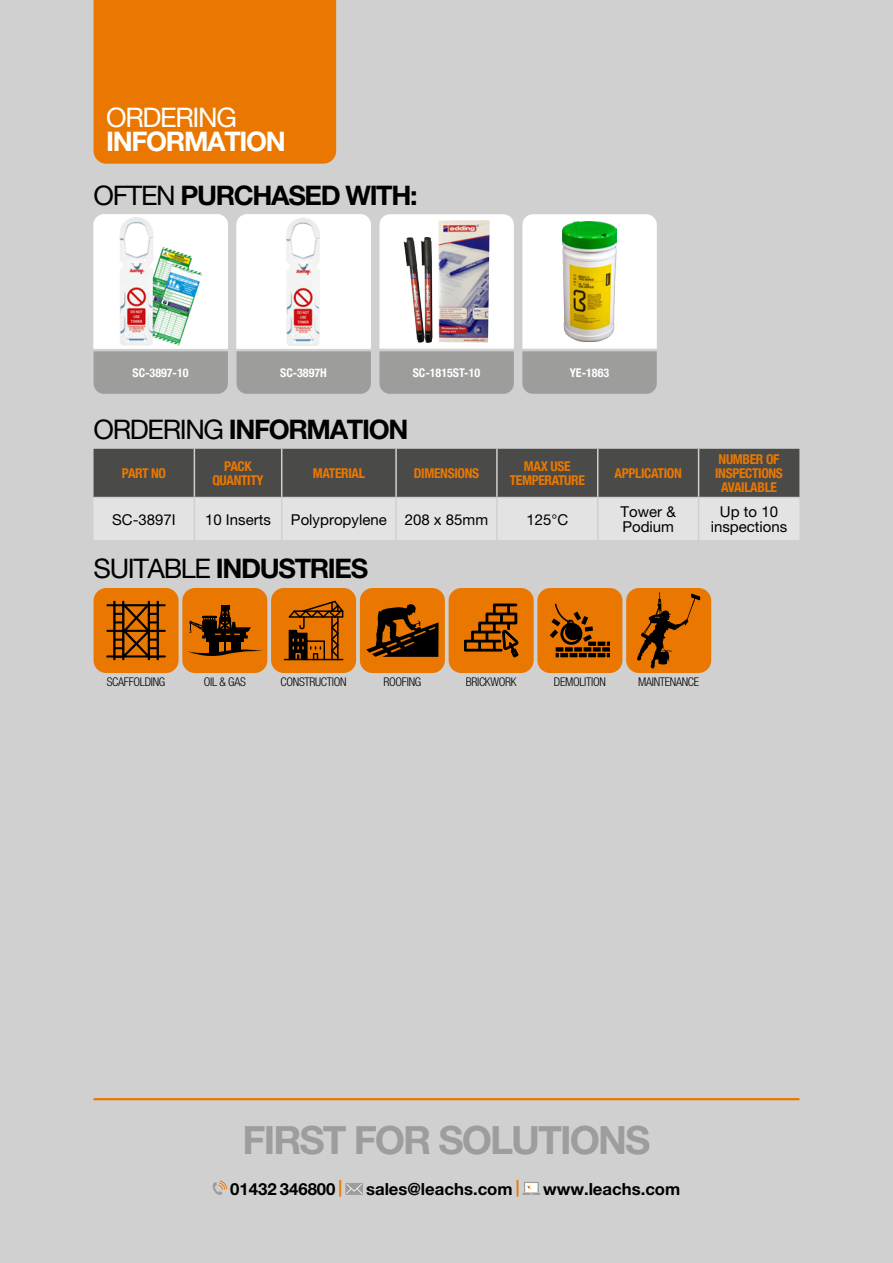
<style>
.page{position:relative;width:893px;height:1263px;background:#d0d0d0}
.page>*{position:absolute;margin:0;border:0;box-sizing:border-box;transform-origin:0 0}
.t1{font:700 39px "Helvetica Neue LT Pro";letter-spacing:-.05em;color:#9d9d9c}
.t2{font:700 27px "Helvetica Neue LT Pro";letter-spacing:-.05em;color:#000}
.t3{font:700 27px "Helvetica Neue LT Pro";letter-spacing:-.05em;color:#fff}
.t4{font:27px "Helvetica Neue LT Pro";letter-spacing:-.05em;color:#fff}
.t5{font:700 16.8px "Helvetica Neue LT Pro";color:#000}
.t6{font:15px/15.8px "Helvetica Neue LT Pro";color:#000}
.t7{font:700 condensed 13.5px/13.8px "Helvetica Neue";letter-spacing:-.025em;color:#ea7800;text-align:center}
.t8{font:300 condensed 12px "Helvetica Neue LT Pro";letter-spacing:-.025em;color:#000}
.t9{font:700 condensed 12px "Helvetica Neue";color:#fff}
.s1{font-weight:400}
.s2{color:#ea7800}
</style>
<div class="page">
<div style="left:94px;top:0;width:242px;height:164px;background:#ea7800"></div>
<hr style="left:94px;top:1098px;width:705px;height:2px;background:#ea7800">
<svg style="left:213px;top:1180px;width:14px;height:15px"></svg>
<svg style="left:345px;top:1183px;width:18px;height:12px"></svg>
<svg style="left:346px;top:1184px;width:16px;height:10px"></svg>
<div style="left:524px;top:1182px;width:15px;height:10px;background:#9d9d9c"></div>
<svg style="left:522px;top:1183px;width:18px;height:12px"></svg>
<div style="left:94px;top:351px;width:134px;height:43px;background:#9d9d9c"></div>
<img style="left:94px;top:214px;width:134px;height:135px">
<div style="left:236px;top:351px;width:135px;height:43px;background:#9d9d9c"></div>
<img style="left:236px;top:214px;width:135px;height:135px">
<svg style="left:379px;top:214px;width:135px;height:180px;background:#d3d1d1"></svg>
<img style="left:421px;top:220px;width:69px;height:122px">
<svg style="left:522px;top:214px;width:135px;height:180px;background:#dddedd"></svg>
<img style="left:563px;top:221px;width:53px;height:121px">
<svg style="left:94px;top:449px;width:705px;height:91px;background:#919191"></svg>
<hr style="left:194px;top:449px;width:1px;height:48px;background:#d0d0d0">
<hr style="left:281px;top:449px;width:1px;height:48px;background:#d0d0d0">
<hr style="left:395px;top:449px;width:2px;height:48px;background:#d0d0d0">
<hr style="left:496px;top:449px;width:2px;height:48px;background:#d0d0d0">
<hr style="left:597px;top:449px;width:1px;height:48px;background:#d0d0d0">
<hr style="left:698px;top:449px;width:1px;height:48px;background:#d0d0d0">
<hr style="left:94px;top:497px;width:100px;height:1px;background:#d0d0d0">
<hr style="left:194px;top:497px;width:88px;height:1px;background:#d0d0d0">
<hr style="left:194px;top:498px;width:1px;height:42px;background:#d0d0d0">
<hr style="left:282px;top:497px;width:114px;height:1px;background:#d0d0d0">
<hr style="left:281px;top:498px;width:1px;height:42px;background:#d0d0d0">
<hr style="left:396px;top:497px;width:101px;height:1px;background:#d0d0d0">
<hr style="left:395px;top:498px;width:2px;height:42px;background:#d0d0d0">
<hr style="left:497px;top:497px;width:101px;height:1px;background:#d0d0d0">
<hr style="left:496px;top:498px;width:2px;height:42px;background:#d0d0d0">
<hr style="left:598px;top:497px;width:101px;height:1px;background:#d0d0d0">
<hr style="left:597px;top:498px;width:1px;height:42px;background:#d0d0d0">
<hr style="left:699px;top:497px;width:100px;height:1px;background:#d0d0d0">
<hr style="left:698px;top:498px;width:1px;height:42px;background:#d0d0d0">
<div style="left:94px;top:588px;width:85px;height:85px;background:#ea7800;border-radius:13px"></div>
<svg style="left:106px;top:601px;width:60px;height:59px"></svg>
<div style="left:182px;top:588px;width:85px;height:85px;background:#ea7800;border-radius:13px"></div>
<svg style="left:187px;top:647px;width:75px;height:9px"></svg>
<div style="left:206px;top:635px;width:37px;height:7px;background:#000"></div>
<div style="left:209px;top:639px;width:9px;height:15px;background:#000"></div>
<div style="left:231px;top:639px;width:9px;height:12px;background:#000"></div>
<div style="left:221px;top:605px;width:8px;height:5px;background:#000"></div>
<hr style="left:224px;top:607px;width:2px;height:46px;background:#000">
<svg style="left:189px;top:606px;width:62px;height:32px"></svg>
<div style="left:271px;top:588px;width:85px;height:85px;background:#ea7800;border-radius:13px"></div>
<svg style="left:284px;top:601px;width:59px;height:59px"></svg>
<div style="left:360px;top:588px;width:85px;height:85px;background:#ea7800;border-radius:13px"></div>
<svg style="left:366px;top:604px;width:73px;height:53px"></svg>
<div style="left:449px;top:588px;width:85px;height:85px;background:#ea7800;border-radius:13px"></div>
<svg style="left:464px;top:604px;width:54px;height:53px"></svg>
<div style="left:537px;top:588px;width:85px;height:85px;background:#ea7800;border-radius:13px"></div>
<svg style="left:552px;top:604px;width:58px;height:53px"></svg>
<div style="left:602px;top:647px;width:8px;height:5px;background:#000"></div>
<div style="left:626px;top:588px;width:85px;height:85px;background:#ea7800;border-radius:13px"></div>
<svg style="left:637px;top:592px;width:63px;height:76px"></svg>
<h2 class="t4" style="left:106px;top:101px;width:132px">ORDERING</h2>
<h2 class="t3" style="left:106px;top:125px;width:181px">INFORMATION</h2>
<h2 class="t2" style="left:94px;top:178px;width:326px"><span class="s1">OFTEN</span> PURCHASED WITH:</h2>
<p class="t9" style="left:132px;top:363px;width:58px">SC-3897-10</p>
<p class="t9" style="left:280px;top:363px;width:48px">SC-3897H</p>
<p class="t9" style="left:413px;top:363px;width:69px">SC-1815ST-10</p>
<p class="t9" style="left:570px;top:363px;width:41px">YE-1863</p>
<h2 class="t2" style="left:94px;top:413px;width:316px"><span class="s1">ORDERING</span> INFORMATION</h2>
<p class="t7" style="left:122px;top:465px;width:46px">PART NO</p>
<p class="t7" style="left:212px;top:458px;width:53px">PACK<br>QUANTITY</p>
<p class="t7" style="left:313px;top:465px;width:54px">MATERIAL</p>
<p class="t7" style="left:414px;top:465px;width:67px">DIMENSIONS</p>
<p class="t7" style="left:510px;top:458px;width:77px">MAX USE<br>TEMPERATURE</p>
<p class="t7" style="left:615px;top:465px;width:69px">APPLICATION</p>
<p class="t7" style="left:715px;top:452px;width:69px">NUMBER OF<br>INSPECTIONS<br>AVAILABLE</p>
<p class="t6" style="left:112px;top:511px;width:65px">SC-3897I</p>
<p class="t6" style="left:205px;top:511px;width:67px">10 Inserts</p>
<p class="t6" style="left:291px;top:511px;width:199px">Polypropylene 208 x 85mm</p>
<p class="t6" style="left:526px;top:511px;width:43px">125°C</p>
<p class="t6" style="left:620px;top:503px;width:57px">Tower &amp;<br>Podium</p>
<p class="t6" style="left:711px;top:503px;width:78px;text-align:center">Up to 10 inspections</p>
<h2 class="t2" style="left:94px;top:552px;width:276px"><span class="s1">SUITABLE</span> INDUSTRIES</h2>
<p class="t8" style="left:107px;top:675px;width:60px">SCAFFOLDING</p>
<p class="t8" style="left:204px;top:675px;width:43px">OIL &amp; GAS</p>
<p class="t8" style="left:281px;top:675px;width:68px">CONSTRUCTION</p>
<p class="t8" style="left:383px;top:675px;width:39px">ROOFING</p>
<p class="t8" style="left:466px;top:675px;width:52px">BRICKWORK</p>
<p class="t8" style="left:554px;top:675px;width:53px">DEMOLITION</p>
<p class="t8" style="left:638px;top:675px;width:62px">MAINTENANCE</p>
<h1 class="t1" style="left:243px;top:1116px;width:409px">FIRST FOR SOLUTIONS</h1>
<p class="t5" style="left:230px;top:1178px;width:114px">01432 346800 <span class="s2">|</span></p>
<p class="t5" style="left:366px;top:1178px;width:155px">sales@leachs.com <span class="s2">|</span></p>
<p class="t5" style="left:543px;top:1178px;width:139px">www.leachs.com</p>
</div>
